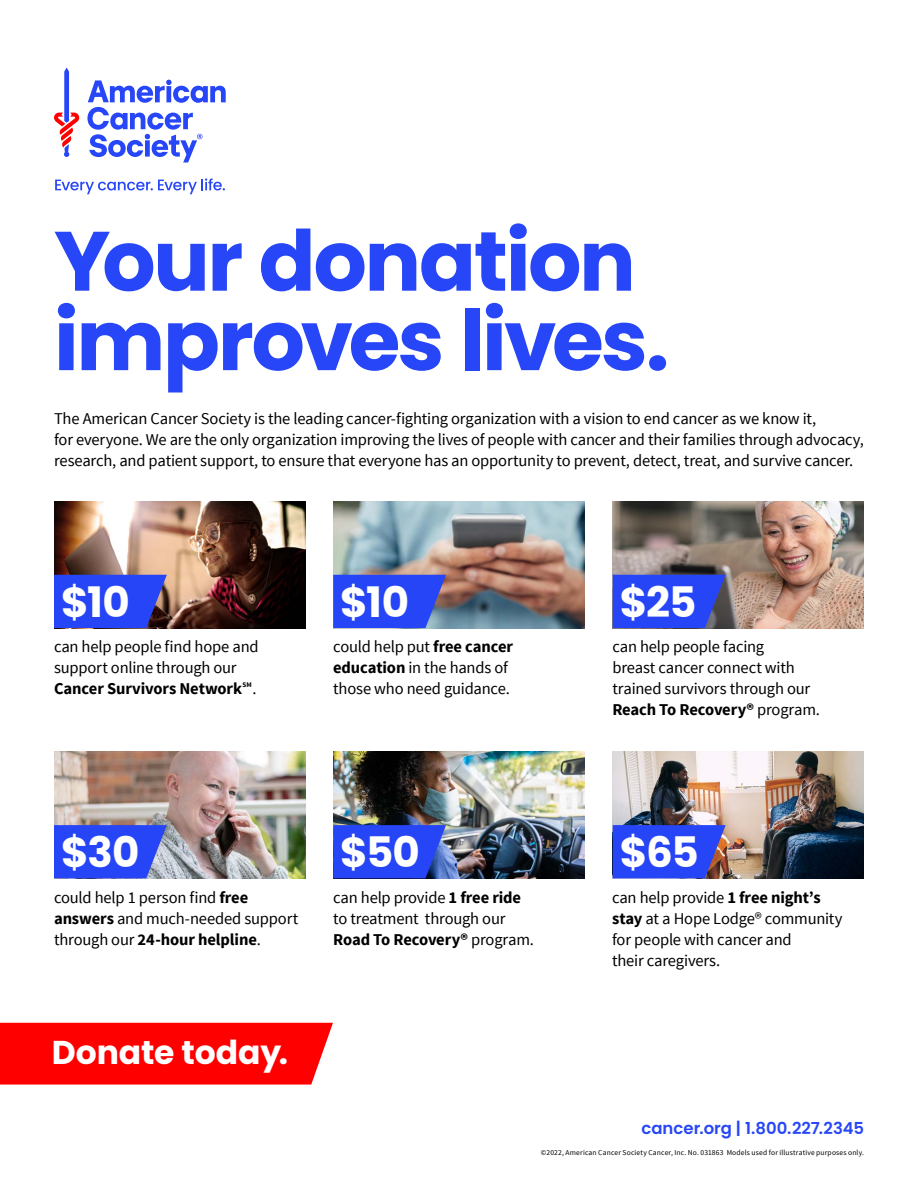
<style>
.page{position:relative;width:918px;height:1188px;background:#fff}
.page>*{position:absolute;margin:0;border:0;box-sizing:border-box;transform-origin:0 0}
.t1{font:700 84px/79.5px "Poppins";letter-spacing:-.03em;color:#2746f8}
.t2{font:700 42px "Poppins";letter-spacing:-.02em;color:#fff}
.t3{font:700 33px "Poppins";letter-spacing:-.005em;color:#fff}
.t4{font:16.5px/21px "Source Sans Pro";letter-spacing:-.01em;color:#000}
.t5{font:600 16.5px "Poppins";color:#2746f8}
.t6{font:700 16.5px "Source Sans Pro";letter-spacing:-.005em;color:#000}
.t7{font:7.5px "Source Sans Pro";letter-spacing:.025em;color:#000}
.t8{font:700 7.05px "Source Sans Pro";color:#000}
.s1{font-weight:700}
</style>
<div class="page">
<div style="left:0;top:1023px;width:333px;height:62px;background:#f00"></div>
<img style="left:54px;top:502px;width:251px;height:126px">
<img style="left:54px;top:752px;width:251px;height:126px">
<svg style="left:54px;top:575px;width:113px;height:53px;background:#2943e3"></svg>
<svg style="left:54px;top:825px;width:113px;height:53px;background:#3350f2"></svg>
<img style="left:333px;top:502px;width:251px;height:126px">
<img style="left:333px;top:752px;width:251px;height:126px">
<svg style="left:333px;top:575px;width:113px;height:53px;background:#2e4bed"></svg>
<svg style="left:333px;top:825px;width:113px;height:53px;background:#2a48f0"></svg>
<img style="left:613px;top:502px;width:251px;height:126px">
<img style="left:613px;top:752px;width:251px;height:126px">
<svg style="left:613px;top:575px;width:113px;height:53px;background:#2a45e6"></svg>
<svg style="left:613px;top:825px;width:113px;height:53px;background:#3147e5"></svg>
<svg style="left:54px;top:68px;width:25px;height:89px"></svg>
<svg style="left:87px;top:80px;width:139px;height:82px"></svg>
<svg style="left:55px;top:178px;width:170px;height:16px"></svg>
<h1 class="t1" style="left:54px;top:222px;width:617px">Your donation improves lives.</h1>
<p class="t4" style="left:54px;top:408px;width:811px">The American Cancer Society is the leading cancer-fighting organization with a vision to end cancer as we know it,<br>for everyone. We are the only organization improving the lives of people with cancer and their families through advocacy, research, and patient support, to ensure that everyone has an opportunity to prevent, detect, treat, and survive cancer.</p>
<h2 class="t2" style="left:61px;top:578px;width:70px">$10</h2>
<p class="t4" style="left:54px;top:636px;width:206px">can help people find hope and support online through our</p>
<p class="t6" style="left:54px;top:678px;width:190px">Cancer Survivors Network</p>
<p class="t8" style="left:243px;top:680px;width:11px">SM</p>
<p class="t4" style="left:252px;top:678px;width:6px">.</p>
<h2 class="t2" style="left:340px;top:578px;width:70px">$10</h2>
<p class="t4" style="left:333px;top:636px;width:181px">could help put <span class="s1">free cancer education</span> in the hands of those who need guidance.</p>
<h2 class="t2" style="left:620px;top:578px;width:78px">$25</h2>
<p class="t4" style="left:612px;top:636px;width:209px">can help people facing<br>breast cancer connect with trained survivors through our<br><span class="s1">Reach To Recovery®</span> program.</p>
<h2 class="t2" style="left:61px;top:828px;width:80px">$30</h2>
<p class="t4" style="left:54px;top:887px;width:246px">could help 1 person find <span class="s1">free answers</span> and much-needed support through our <span class="s1">24-hour helpline</span>.</p>
<h3 class="t3" style="left:52px;top:1033px;width:238px">Donate today.</h3>
<h2 class="t2" style="left:340px;top:828px;width:81px">$50</h2>
<p class="t4" style="left:333px;top:887px;width:202px">can help provide <span class="s1">1 free ride </span>to treatment through our<br><span class="s1">Road To Recovery®</span> program.</p>
<h2 class="t2" style="left:620px;top:828px;width:80px">$65</h2>
<p class="t4" style="left:612px;top:887px;width:232px">can help provide <span class="s1">1 free night’s stay</span> at a Hope Lodge® community for people with cancer and<br>their caregivers.</p>
<p class="t5" style="left:641px;top:1119px;width:224px">cancer.org | 1.800.227.2345</p>
<p class="t7" style="left:541px;top:1148px;width:325px">©2022, American Cancer Society Cancer, Inc. No. 031863 Models used for illustrative purposes only.</p>
</div>
